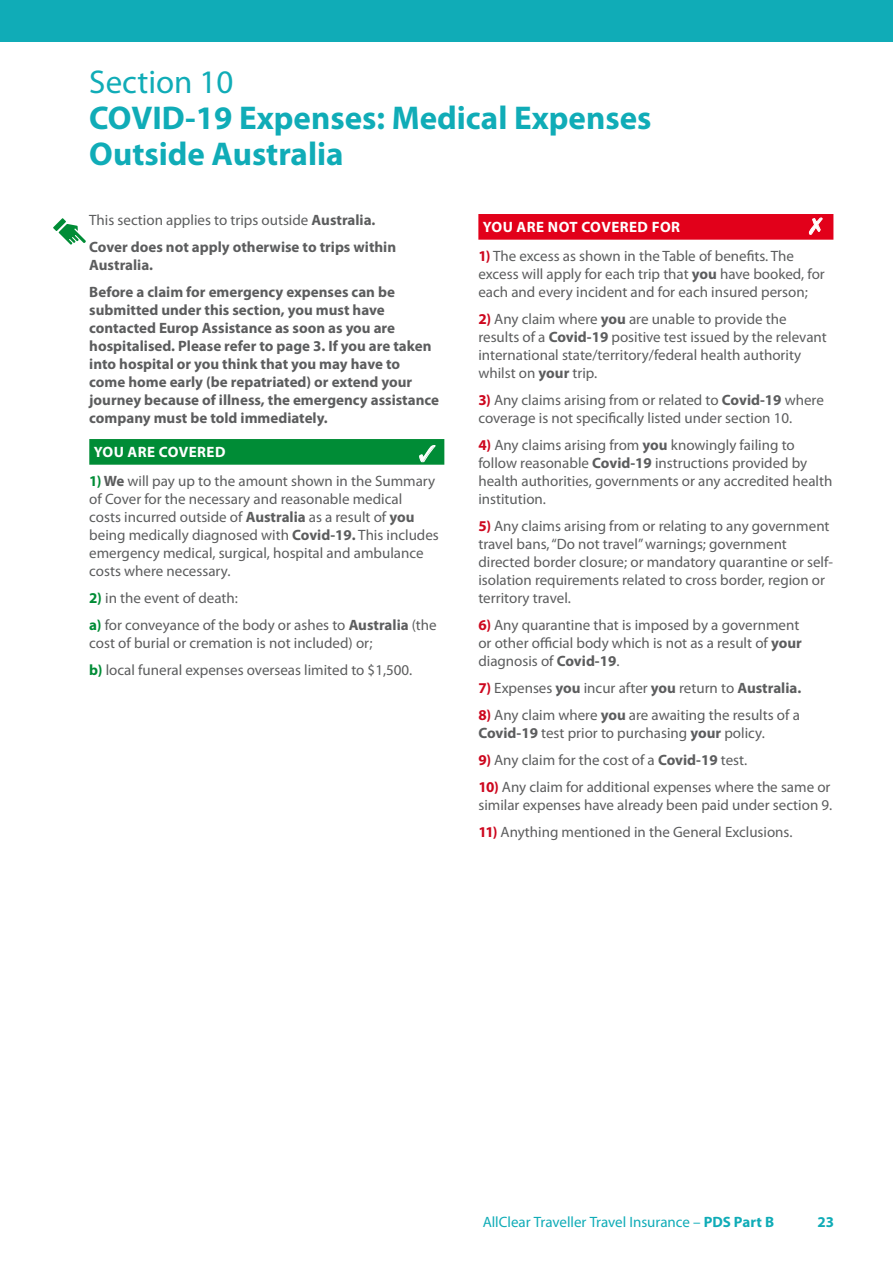
<style>
.page{position:relative;width:893px;height:1263px;background:#fff}
.page>*{position:absolute;margin:0;border:0;box-sizing:border-box;transform-origin:0 0}
.t1{font:700 33px/36px "Myriad Pro";color:#10acb7}
.t2{font:33px "Myriad Pro";color:#10acb7}
.t3{font:15px/18px "Myriad Pro";color:#5c5d5e}
.t4{font:700 15px/18px "Myriad Pro";color:#5c5d5e}
.t5{font:15px "Myriad Pro";letter-spacing:-.005em;color:#10acb7}
.t6{font:700 15px "Myriad Pro";letter-spacing:.03em;color:#fff}
.t7{font:700 15px "Myriad Pro";color:#10acb7}
.s1{font-weight:400}
.s2{font-weight:700;color:#008c36}
.s3{font-weight:700}
.s4{font-weight:700;color:#cd071e}
</style>
<div class="page">
<svg style="left:53px;top:218px;width:33px;height:27px"></svg>
<div style="left:89px;top:439px;width:355px;height:26px;background:#008c36"></div>
<div style="left:478px;top:214px;width:355px;height:26px;background:#e2001a"></div>
<div style="left:0;top:0;width:893px;height:42px;background:#10acb7"></div>
<h1 class="t2" style="left:89px;top:61px;width:146px">Section 10</h1>
<h1 class="t1" style="left:89px;top:99px;width:564px">COVID-19 Expenses: Medical Expenses<br>Outside Australia</h1>
<p class="t4" style="left:89px;top:206px;width:308px;line-height:27px"><span class="s1">This section applies to trips outside</span> Australia.<br>Cover does not apply otherwise to trips within</p>
<p class="t4" style="left:89px;top:251px;width:307px;line-height:27px">Australia.<br>Before a claim for emergency expenses can be</p>
<p class="t4" style="left:89px;top:301px;width:351px">submitted under this section, you must have contacted Europ Assistance as soon as you are hospitalised. Please refer to page 3. If you are taken into hospital or you think that you may have to come home early (be repatriated) or extend your journey because of illness, the emergency assistance company must be told immediately.</p>
<p class="t6" style="left:94px;top:442px;width:133px">YOU ARE COVERED</p>
<p class="t3" style="left:89px;top:472px;width:351px"><span class="s2">1)</span> <span class="s3">We</span> will pay up to the amount shown in the Summary of Cover for the necessary and reasonable medical<br>costs incurred outside of <span class="s3">Australia</span> as a result of <span class="s3">you </span>being medically diagnosed with <span class="s3">Covid-19.</span> This includes emergency medical, surgical, hospital and ambulance costs where necessary.</p>
<p class="t3" style="left:89px;top:584px;width:349px;line-height:27px"><span class="s2">2)</span> in the event of death:<br><span class="s2">a)</span> for conveyance of the body or ashes to <span class="s3">Australia</span> (the</p>
<p class="t3" style="left:89px;top:629px;width:325px;line-height:27px">cost of burial or cremation is not included) or;<br><span class="s2">b)</span> local funeral expenses overseas limited to $1,500.</p>
<p class="t6" style="left:483px;top:217px;width:199px">YOU ARE NOT COVERED FOR</p>
<p class="t3" style="left:478px;top:247px;width:348px"><span class="s4">1)</span> The excess as shown in the Table of benefits. The excess will apply for each trip that <span class="s3">you</span> have booked, for each and every incident and for each insured person;</p>
<p class="t3" style="left:478px;top:310px;width:350px"><span class="s4">2)</span> Any claim where <span class="s3">you</span> are unable to provide the results of a <span class="s3">Covid-19</span> positive test issued by the relevant international state/territory/federal health authority whilst on <span class="s3">your</span> trip.</p>
<p class="t3" style="left:478px;top:391px;width:347px"><span class="s4">3)</span> Any claims arising from or related to <span class="s3">Covid-19</span> where coverage is not specifically listed under section 10.</p>
<p class="t3" style="left:478px;top:436px;width:356px"><span class="s4">4)</span> Any claims arising from <span class="s3">you</span> knowingly failing to follow reasonable <span class="s3">Covid-19</span> instructions provided by health authorities, governments or any accredited health institution.</p>
<p class="t3" style="left:478px;top:517px;width:356px"><span class="s4">5)</span> Any claims arising from or relating to any government travel bans, “Do not travel” warnings; government directed border closure; or mandatory quarantine or self&shy;isolation requirements related to cross border, region or territory travel.</p>
<p class="t3" style="left:478px;top:616px;width:325px"><span class="s4">6)</span> Any quarantine that is imposed by a government or other official body which is not as a result of <span class="s3">your </span>diagnosis of <span class="s3">Covid-19</span>.</p>
<p class="t3" style="left:478px;top:679px;width:324px"><span class="s4">7)</span> Expenses <span class="s3">you</span> incur after <span class="s3">you</span> return to <span class="s3">Australia.</span></p>
<p class="t3" style="left:478px;top:706px;width:323px"><span class="s4">8)</span> Any claim where <span class="s3">you</span> are awaiting the results of a<br><span class="s3">Covid-19</span> test prior to purchasing <span class="s3">your</span> policy.</p>
<p class="t3" style="left:478px;top:751px;width:270px"><span class="s4">9)</span> Any claim for the cost of a <span class="s3">Covid-19</span> test.</p>
<p class="t3" style="left:478px;top:778px;width:355px"><span class="s4">10)</span> Any claim for additional expenses where the same or similar expenses have already been paid under section 9.</p>
<p class="t3" style="left:478px;top:823px;width:316px"><span class="s4">11)</span> Anything mentioned in the General Exclusions.</p>
<p class="t5" style="left:483px;top:1213px;width:293px">AllClear Traveller Travel Insurance – <span class="s3">PDS Part B</span></p>
<p class="t7" style="left:817px;top:1212px;width:18px">23</p>
</div>
